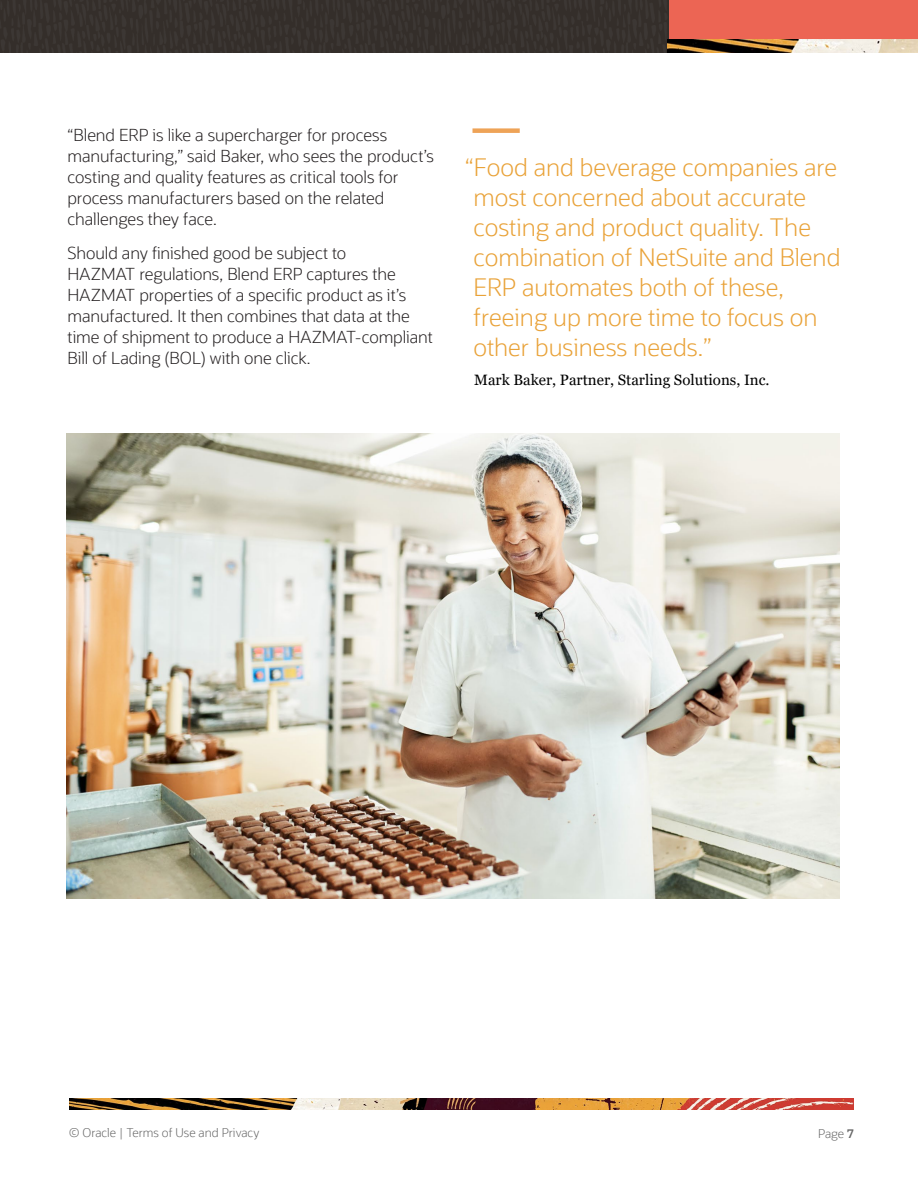
<style>
.page{position:relative;width:918px;height:1188px;background:#fff}
.page>*{position:absolute;margin:0;border:0;box-sizing:border-box;transform-origin:0 0}
.PullQuote2020{font:300 24px/30px "Oracle Sans";color:#e9a238}
.Main_Body_2016{font:300 16.5px/21px "Oracle Sans";letter-spacing:-.005em;color:#231f20}
.PullQuote2020-2{font:15px "Georgia";color:#000}
.t1{font:300 12px "Oracle Sans";color:#666}
.s1{font-weight:600}
</style>
<div class="page">
<div style="left:669px;top:0;width:249px;height:50px;background:#ec6554"></div>
<img style="left:0;top:0;width:669px;height:52px">
<img style="left:668px;top:39px;width:250px;height:13px">
<img style="left:70px;top:1099px;width:784px;height:10px">
<img style="left:67px;top:434px;width:773px;height:465px">
<div style="left:472px;top:128px;width:48px;height:5px;background:#eea357"></div>
<p class="Main_Body_2016" style="left:68px;top:125px;width:368px">“Blend ERP is like a supercharger for process manufacturing,” said Baker, who sees the product’s costing and quality features as critical tools for process manufacturers based on the related challenges they face.</p>
<p class="Main_Body_2016" style="left:68px;top:243px;width:367px">Should any finished good be subject to<br>HAZMAT regulations, Blend ERP captures the HAZMAT properties of a specific product as it’s manufactured. It then combines that data at the time of shipment to produce a HAZMAT-compliant Bill of Lading (BOL) with one click.</p>
<p class="PullQuote2020" style="left:473px;top:153px;width:369px;text-indent:-8px">“Food and beverage companies are most concerned about accurate costing and product quality. The combination of NetSuite and Blend<br>ERP automates both of these, freeing up more time to focus on other business needs.”</p>
<p class="PullQuote2020-2" style="left:474px;top:371px;width:297px">Mark Baker, Partner, Starling Solutions, Inc.</p>
<p class="t1" style="left:69px;top:1126px;width:192px">© Oracle | Terms of Use and Privacy</p>
<p class="t1" style="left:818px;top:1127px;width:37px">Page <span class="s1">7</span></p>
</div>
